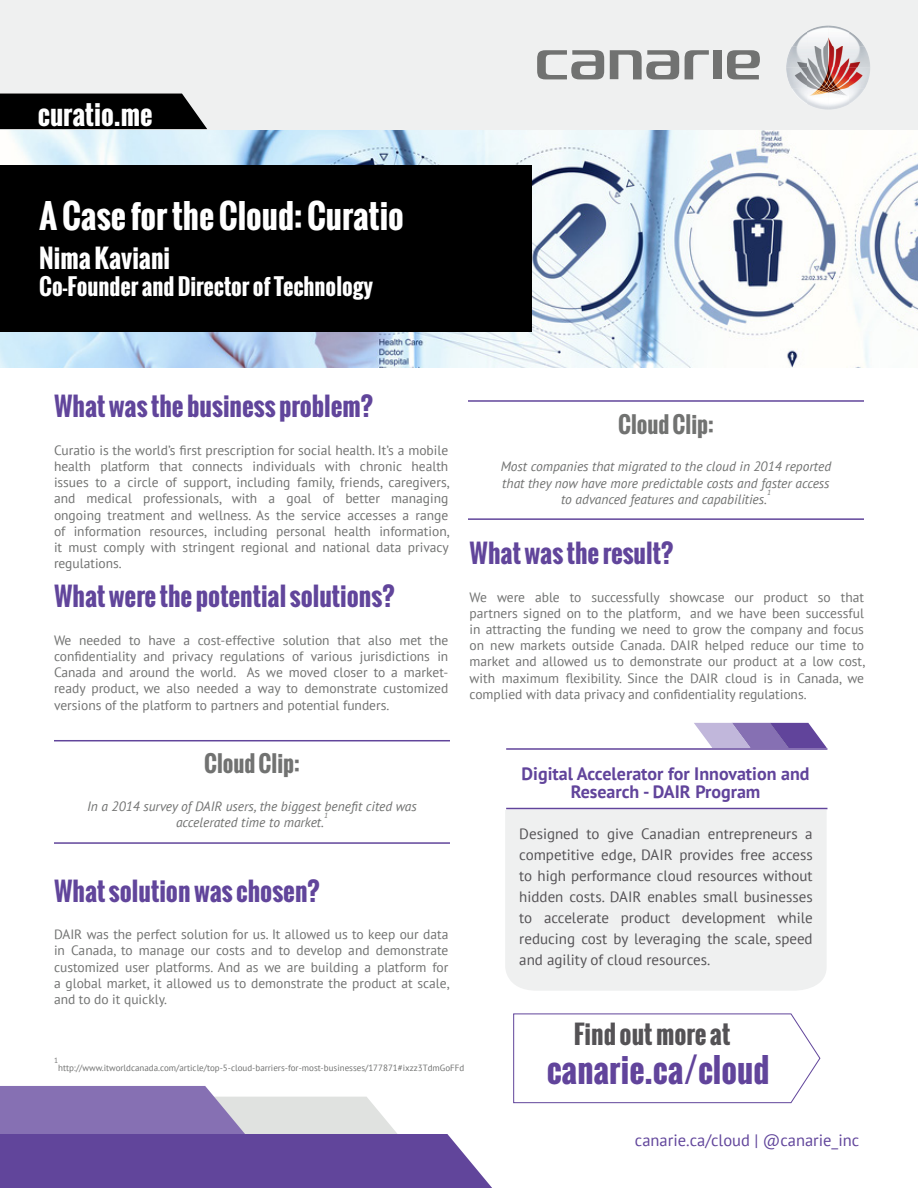
<style>
.page{position:relative;width:918px;height:1188px;background:#fff}
.page>*{position:absolute;margin:0;border:0;box-sizing:border-box;transform-origin:0 0}
.t1{font:700 33px "Oswald";color:#fff}
.t2{font:700 33px "Oswald";color:#61449b}
.t3{font:700 27px "Oswald";color:#fff}
.t4{font:700 25.5px "Oswald";color:#61459b}
.t5{font:700 25.5px "Oswald";color:#545255}
.t6{font:700 25.5px "Oswald";color:#fff}
.t7{font:700 22.5px "Oswald";color:#fff}
.t8{font:700 22.5px "Oswald";color:#717271}
.t9{font:700 18px/18px "PT Sans";color:#61449b;text-align:center}
.t10{font:16.5px "PT Sans";color:#61459b}
.t11{font:15px/21px "PT Sans";color:#545255;text-align:justify}
.t12{font:13.5px/16.2px "PT Sans";color:#717271;text-align:justify}
.t13{font:italic 13.5px/16.2px "PT Sans";color:#717271;text-align:center}
.t14{font:9px "PT Sans";color:#717271}
.t15{font:italic 7.5px "PT Sans";color:#717271}
.t16{font:7.5px "PT Sans";color:#717271}
</style>
<div class="page">
<img style="left:0;top:129px;width:918px;height:238px">
<div style="left:0;top:0;width:918px;height:129px;background:#eff0f0"></div>
<svg style="left:685px;top:50px;width:24px;height:29px"></svg>
<div style="left:713px;top:50px;width:9px;height:29px;background:#717271"></div>
<svg style="left:727px;top:50px;width:33px;height:29px"></svg>
<svg style="left:537px;top:50px;width:67px;height:29px"></svg>
<svg style="left:610px;top:50px;width:69px;height:29px"></svg>
<img style="left:792px;top:32px;width:15px;height:15px">
<img style="left:807px;top:26px;width:42px;height:21px">
<img style="left:849px;top:31px;width:16px;height:16px">
<img style="left:786px;top:47px;width:84px;height:21px">
<svg style="left:786px;top:68px;width:2px;height:10px"></svg>
<img style="left:807px;top:68px;width:63px;height:21px">
<img style="left:793px;top:89px;width:14px;height:14px">
<img style="left:807px;top:89px;width:42px;height:21px">
<img style="left:849px;top:89px;width:15px;height:15px">
<div style="left:0;top:165px;width:531px;height:167px;background:#000"></div>
<svg style="left:0;top:1086px;width:492px;height:102px"></svg>
<div style="left:0;top:94px;width:207px;height:35px;background:#000"></div>
<hr style="left:54px;top:740px;width:396px;height:1px;background:#61459b">
<hr style="left:54px;top:842px;width:396px;height:2px;background:#61459b">
<svg style="left:694px;top:723px;width:133px;height:25px;background:#9d8bc2"></svg>
<div style="left:505px;top:810px;width:322px;height:181px;background:#eff0f0"></div>
<hr style="left:506px;top:748px;width:321px;height:2px;background:#61449b">
<hr style="left:506px;top:808px;width:321px;height:1px;background:#61449b">
<svg style="left:513px;top:1013px;width:308px;height:90px"></svg>
<hr style="left:468px;top:400px;width:396px;height:2px;background:#61459b">
<hr style="left:468px;top:518px;width:396px;height:2px;background:#61459b">
<h2 class="t3" style="left:38px;top:94px;width:116px">curatio.me</h2>
<h1 class="t1" style="left:39px;top:191px;width:366px">A Case for the Cloud: Curatio</h1>
<h3 class="t6" style="left:39px;top:239px;width:132px">Nima Kaviani</h3>
<h3 class="t7" style="left:39px;top:270px;width:335px">Co-Founder and Director of Technology</h3>
<h3 class="t4" style="left:54px;top:387px;width:321px">What was the business problem?</h3>
<p class="t12" style="left:54px;top:442px;width:397px">Curatio is the world’s first prescription for social health. It’s a mobile health platform that connects individuals with chronic health issues to a circle of support, including family, friends, caregivers, and medical professionals, with a goal of better managing ongoing treatment and wellness. As the service accesses a range of information resources, including personal health information, it must comply with stringent regional and national data privacy regulations.</p>
<h3 class="t4" style="left:54px;top:577px;width:342px">What were the potential solutions?</h3>
<p class="t12" style="left:54px;top:632px;width:396px">We needed to have a cost-effective solution that also met the confidentiality and privacy regulations of various jurisdictions in Canada and around the world. As we moved closer to a market&shy;ready product, we also needed a way to demonstrate customized versions of the platform to partners and potential funders.</p>
<h3 class="t8" style="left:204px;top:747px;width:97px">Cloud Clip:</h3>
<p class="t13" style="left:87px;top:797px;width:331px">In a 2014 survey of DAIR users, the biggest benefit cited was accelerated time to market.</p>
<p class="t15" style="left:324px;top:810px;width:5px">1</p>
<h3 class="t4" style="left:54px;top:872px;width:267px">What solution was chosen?</h3>
<p class="t12" style="left:54px;top:926px;width:397px">DAIR was the perfect solution for us. It allowed us to keep our data in Canada, to manage our costs and to develop and demonstrate customized user platforms. And as we are building a platform for a global market, it allowed us to demonstrate the product at scale, and to do it quickly.</p>
<h3 class="t8" style="left:618px;top:408px;width:97px">Cloud Clip:</h3>
<p class="t13" style="left:501px;top:458px;width:332px">Most companies that migrated to the cloud in 2014 reported that they now have more predictable costs and faster access to advanced features and capabilities.</p>
<p class="t15" style="left:767px;top:487px;width:5px">1</p>
<h3 class="t4" style="left:470px;top:534px;width:205px">What was the result?</h3>
<p class="t12" style="left:470px;top:588px;width:397px">We were able to successfully showcase our product so that partners signed on to the platform, and we have been successful in attracting the funding we need to grow the company and focus on new markets outside Canada. DAIR helped reduce our time to market and allowed us to demonstrate our product at a low cost, with maximum flexibility. Since the DAIR cloud is in Canada, we complied with data privacy and confidentiality regulations.</p>
<h3 class="t9" style="left:522px;top:764px;width:289px">Digital Accelerator for Innovation and<br>Research - DAIR Program</h3>
<p class="t11" style="left:519px;top:823px;width:295px">Designed to give Canadian entrepreneurs a competitive edge, DAIR provides free access to high performance cloud resources without hidden costs. DAIR enables small businesses to accelerate product development while reducing cost by leveraging the scale, speed and agility of cloud resources.</p>
<p class="t16" style="left:54px;top:1056px;width:6px">1</p>
<p class="t14" style="left:58px;top:1062px;width:408px">http://www.itworldcanada.com/article/top-5-cloud-barriers-for-most-businesses/177871#ixzz3TdmGoFFd</p>
<h3 class="t5" style="left:574px;top:1015px;width:158px">Find out more at</h3>
<h1 class="t2" style="left:547px;top:1046px;width:224px">canarie.ca/cloud</h1>
<p class="t10" style="left:635px;top:1130px;width:226px">canarie.ca/cloud | @canarie_inc</p>
</div>
